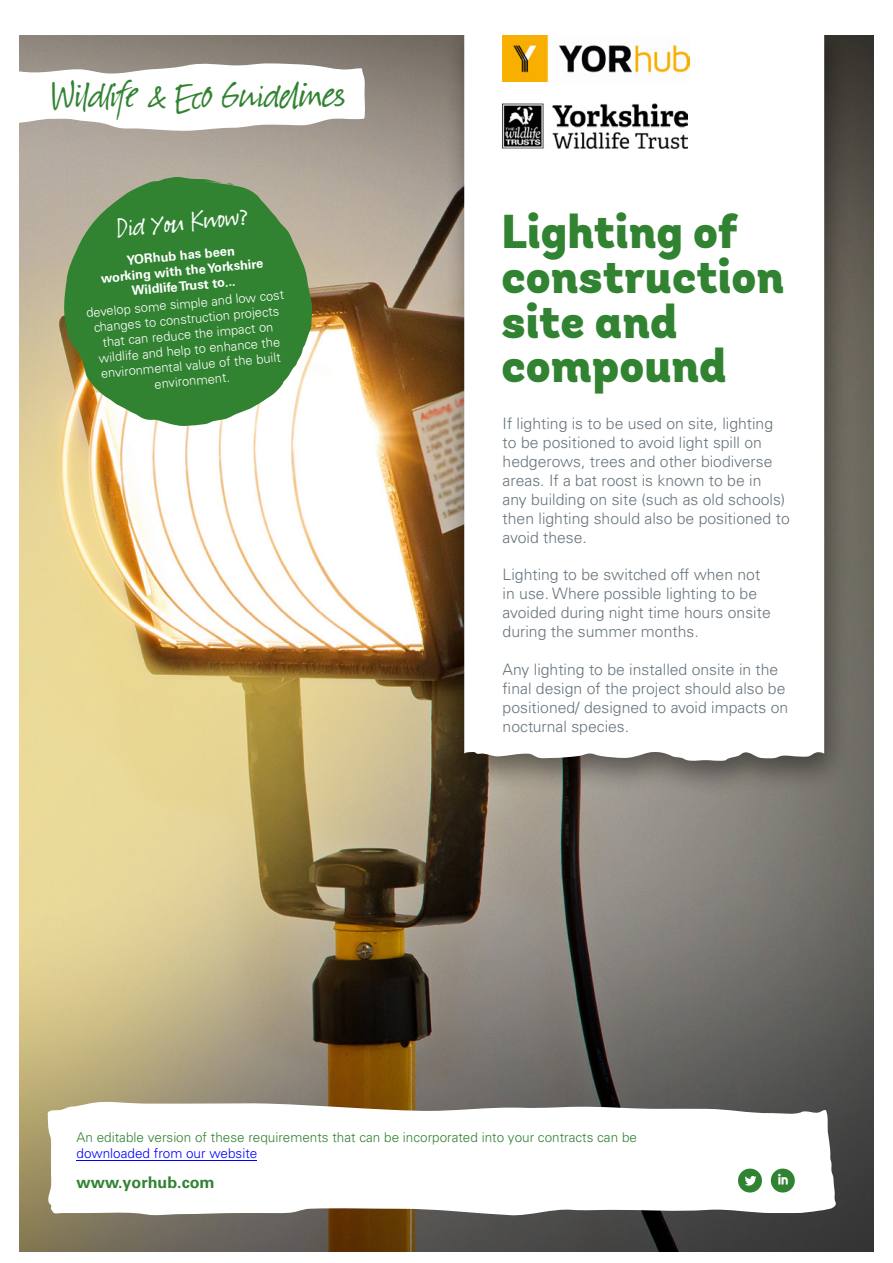
<style>
.page{position:relative;width:893px;height:1263px;background:#fff}
.page>*{position:absolute;margin:0;border:0;box-sizing:border-box;transform-origin:0 0}
.t1{font:900 47.4px/44.7px "Andes";color:#318332}
.t2{font:46.05px "Suomi Hand Script";color:#318332}
.t3{font:34.05px "Suomi Hand Script";color:#fff}
.t4{font:700 16.05px "Univers LT Std";color:#318332}
.t5{font:300 15.75px/18.9px "Univers LT Std";color:#68757d}
.t6{font:300 13.5px/16px "Univers LT Std";color:#318332}
.t7{font:300 12.9px/15.5px "Univers LT Std";color:#fff;text-align:center}
.t8{font:700 12.9px/15.5px "Univers LT Std";color:#fff;text-align:center}
.s1{font-family:"Univers";color:#00f}
</style>
<div class="page">
<img style="left:20px;top:35px;width:853px;height:1216px">
<div style="left:444px;top:18px;width:408px;height:779px;background:#000;opacity:.45"></div>
<svg style="left:464px;top:35px;width:360px;height:727px"></svg>
<svg style="left:47px;top:1100px;width:789px;height:116px"></svg>
<svg style="left:19px;top:62px;width:347px;height:69px"></svg>
<img style="left:502px;top:103px;width:185px;height:46px">
<div style="left:0;top:12px;width:893px;height:23px;background:#fff"></div>
<svg style="left:64px;top:176px;width:248px;height:250px;background:#55914e"></svg>
<svg style="left:771px;top:1168px;width:24px;height:24px"></svg>
<svg style="left:738px;top:1168px;width:24px;height:24px"></svg>
<div style="left:77px;top:1147px;width:530px;height:19px;background:#fff"></div>
<img style="left:502px;top:36px;width:188px;height:45px">
<hr style="left:77px;top:1160px;width:180px;height:1px;background:#00f">
<p class="t2" style="left:52px;top:72px;width:295px">Wildlife &amp; Eco Guidelines</p>
<p class="t3" style="left:115px;top:211px;width:132px;rotate:-5deg">Did You Kno w?</p>
<p class="t8" style="left:99px;top:255px;width:164px;rotate:-5deg">YORhub has been<br>working with the Yorkshire<br>Wildlife Trust to...</p>
<p class="t7" style="left:86px;top:304px;width:200px;rotate:-5deg">develop some simple and low cost changes to construction projects that can reduce the impact on wildlife and help to enhance the environmental value of the built environment.</p>
<p class="t1" style="left:502px;top:211px;width:284px">Lighting of construction site and compound</p>
<p class="t5" style="left:503px;top:414px;width:289px">If lighting is to be used on site, lighting to be positioned to avoid light spill on hedgerows, trees and other biodiverse areas. If a bat roost is known to be in<br>any building on site (such as old schools) then lighting should also be positioned to avoid these.</p>
<p class="t5" style="left:503px;top:565px;width:270px">Lighting to be switched off when not in use. Where possible lighting to be avoided during night time hours onsite during the summer months.</p>
<p class="t5" style="left:503px;top:660px;width:287px">Any lighting to be installed onsite in the final design of the project should also be positioned/ designed to avoid impacts on nocturnal species.</p>
<p class="t6" style="left:77px;top:1129px;width:562px">An editable version of these requirements that can be incorporated into your contracts can be <span class="s1">downloaded from our website</span></p>
<p class="t4" style="left:77px;top:1173px;width:140px">www.yorhub.com</p>
</div>
